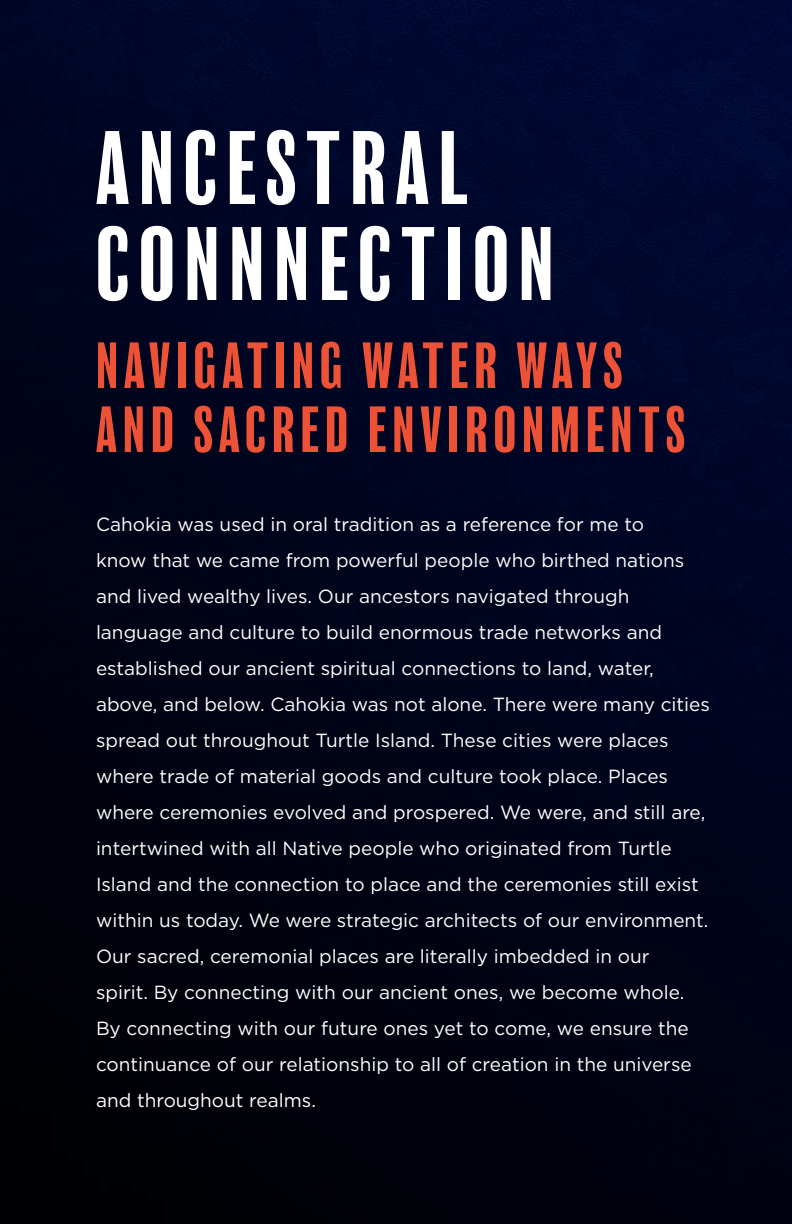
<style>
.page{position:relative;width:792px;height:1224px;background:#fff}
.page>*{position:absolute;margin:0;border:0;box-sizing:border-box;transform-origin:0 0}
.T1{font:condensed 96px/96px "Balboa";letter-spacing:.1em;color:#fff}
.T2{font:condensed 60px/64px "Balboa";letter-spacing:.1em;color:#ed5136}
.P_abstract{font:19px/36px "Gotham";color:#fff}
</style>
<div class="page">
<img style="left:0;top:0;width:792px;height:1224px">
<p class="T1" style="left:96px;top:123px;width:459px">ANCESTRAL<br>CONNNECTION</p>
<p class="T2" style="left:96px;top:335px;width:591px">NAVIGATING WATER WAYS<br>AND SACRED ENVIRONMENTS</p>
<p class="P_abstract" style="left:96px;top:506px;width:615px">Cahokia was used in oral tradition as a reference for me to<br>know that we came from powerful people who birthed nations and lived wealthy lives. Our ancestors navigated through language and culture to build enormous trade networks and established our ancient spiritual connections to land, water, above, and below. Cahokia was not alone. There were many cities spread out throughout Turtle Island. These cities were places where trade of material goods and culture took place. Places where ceremonies evolved and prospered. We were, and still are, intertwined with all Native people who originated from Turtle Island and the connection to place and the ceremonies still exist within us today. We were strategic architects of our environment.<br>Our sacred, ceremonial places are literally imbedded in our<br>spirit. By connecting with our ancient ones, we become whole.<br>By connecting with our future ones yet to come, we ensure the continuance of our relationship to all of creation in the universe and throughout realms.</p>
</div>
